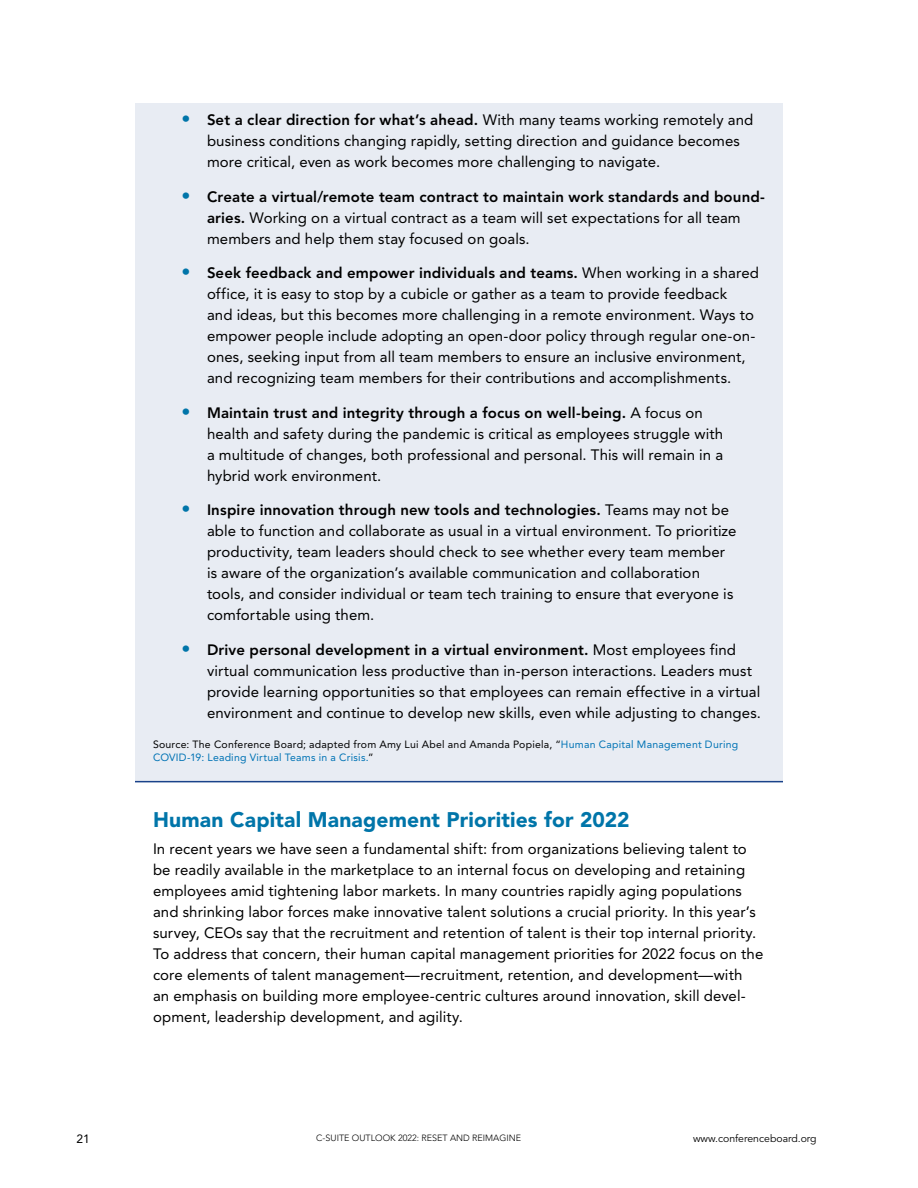
<style>
.page{position:relative;width:918px;height:1188px;background:#fff}
.page>*{position:absolute;margin:0;border:0;box-sizing:border-box;transform-origin:0 0}
.t1{font:900 21px "Avenir LT Pro";letter-spacing:.01em;color:#0075a9}
.t2{font:15px/21px "Avenir LT Pro";letter-spacing:.005em;color:#000}
.t3{font:12px "Avenir LT Pro";color:#000}
.t4{font:10.5px/13.5px "Avenir LT Pro";letter-spacing:.02em;color:#000}
.t5{font:10.5px "Avenir LT Pro";color:#000}
.t6{font:300 9px "Avenir LT Pro";color:#000}
.s1{font-size:18px;color:#0075a9}
.s2{font-weight:800}
.s3{color:#0073b5}
</style>
<div class="page">
<div style="left:135px;top:103px;width:648px;height:80px;background:#e8ecf3"></div>
<div style="left:135px;top:180px;width:648px;height:79px;background:#e8ecf3"></div>
<div style="left:135px;top:256px;width:648px;height:143px;background:#e8ecf3"></div>
<div style="left:135px;top:396px;width:648px;height:100px;background:#e8ecf3"></div>
<div style="left:135px;top:493px;width:648px;height:143px;background:#e8ecf3"></div>
<div style="left:135px;top:633px;width:648px;height:100px;background:#e8ecf3"></div>
<div style="left:135px;top:722px;width:648px;height:60px;background:#e8ecf3"></div>
<hr style="left:135px;top:781px;width:648px;height:1px;background:#1a428a">
<p class="t2" style="left:207px;top:109px;width:548px;text-indent:-26px"><span class="s1">•</span> <span class="s2">Set a clear direction for what’s ahead.</span> With many teams working remotely and business conditions changing rapidly, setting direction and guidance becomes more critical, even as work becomes more challenging to navigate.</p>
<p class="t2" style="left:207px;top:186px;width:559px;text-indent:-26px"><span class="s1">•</span> <span class="s2">Create a virtual/remote team contract to maintain work standards and bound&shy;aries.</span> Working on a virtual contract as a team will set expectations for all team members and help them stay focused on goals.</p>
<p class="t2" style="left:207px;top:262px;width:554px;text-indent:-26px"><span class="s1">•</span> <span class="s2">Seek feedback and empower individuals and teams.</span> When working in a shared office, it is easy to stop by a cubicle or gather as a team to provide feedback<br>and ideas, but this becomes more challenging in a remote environment. Ways to empower people include adopting an open-door policy through regular one-on&shy;ones, seeking input from all team members to ensure an inclusive environment, and recognizing team members for their contributions and accomplishments.</p>
<p class="t2" style="left:207px;top:402px;width:518px;text-indent:-26px"><span class="s1">•</span> <span class="s2">Maintain trust and integrity through a focus on well-being.</span> A focus on health and safety during the pandemic is critical as employees struggle with a multitude of changes, both professional and personal. This will remain in a hybrid work environment.</p>
<p class="t2" style="left:207px;top:499px;width:531px;text-indent:-26px"><span class="s1">•</span> <span class="s2">Inspire innovation through new tools and technologies.</span> Teams may not be able to function and collaborate as usual in a virtual environment. To prioritize productivity, team leaders should check to see whether every team member is aware of the organization’s available communication and collaboration tools, and consider individual or team tech training to ensure that everyone is comfortable using them.</p>
<p class="t2" style="left:207px;top:639px;width:556px;text-indent:-26px"><span class="s1">•</span> <span class="s2">Drive personal development in a virtual environment.</span> Most employees find virtual communication less productive than in-person interactions. Leaders must provide learning opportunities so that employees can remain effective in a virtual environment and continue to develop new skills, even while adjusting to changes.</p>
<p class="t4" style="left:153px;top:737px;width:587px">Source: The Conference Board; adapted from Amy Lui Abel and Amanda Popiela, “<span class="s3">Human Capital Management During<br>COVID-19: Leading Virtual Teams in a Crisis.</span>”</p>
<h1 class="t1" style="left:153px;top:807px;width:478px">Human Capital Management Priorities for 2022</h1>
<p class="t2" style="left:153px;top:838px;width:612px">In recent years we have seen a fundamental shift: from organizations believing talent to be readily available in the marketplace to an internal focus on developing and retaining employees amid tightening labor markets. In many countries rapidly aging populations and shrinking labor forces make innovative talent solutions a crucial priority. In this year’s survey, CEOs say that the recruitment and retention of talent is their top internal priority.<br>To address that concern, their human capital management priorities for 2022 focus on the core elements of talent management—recruitment, retention, and development—with<br>an emphasis on building more employee-centric cultures around innovation, skill devel&shy;opment, leadership development, and agility.</p>
<p class="t3" style="left:76px;top:1132px;width:15px">21</p>
<p class="t6" style="left:316px;top:1132px;width:206px">C-SUITE OUTLOOK 2022: RESET AND REIMAGINE</p>
<p class="t5" style="left:693px;top:1132px;width:125px">www.conferenceboard.org</p>
</div>
